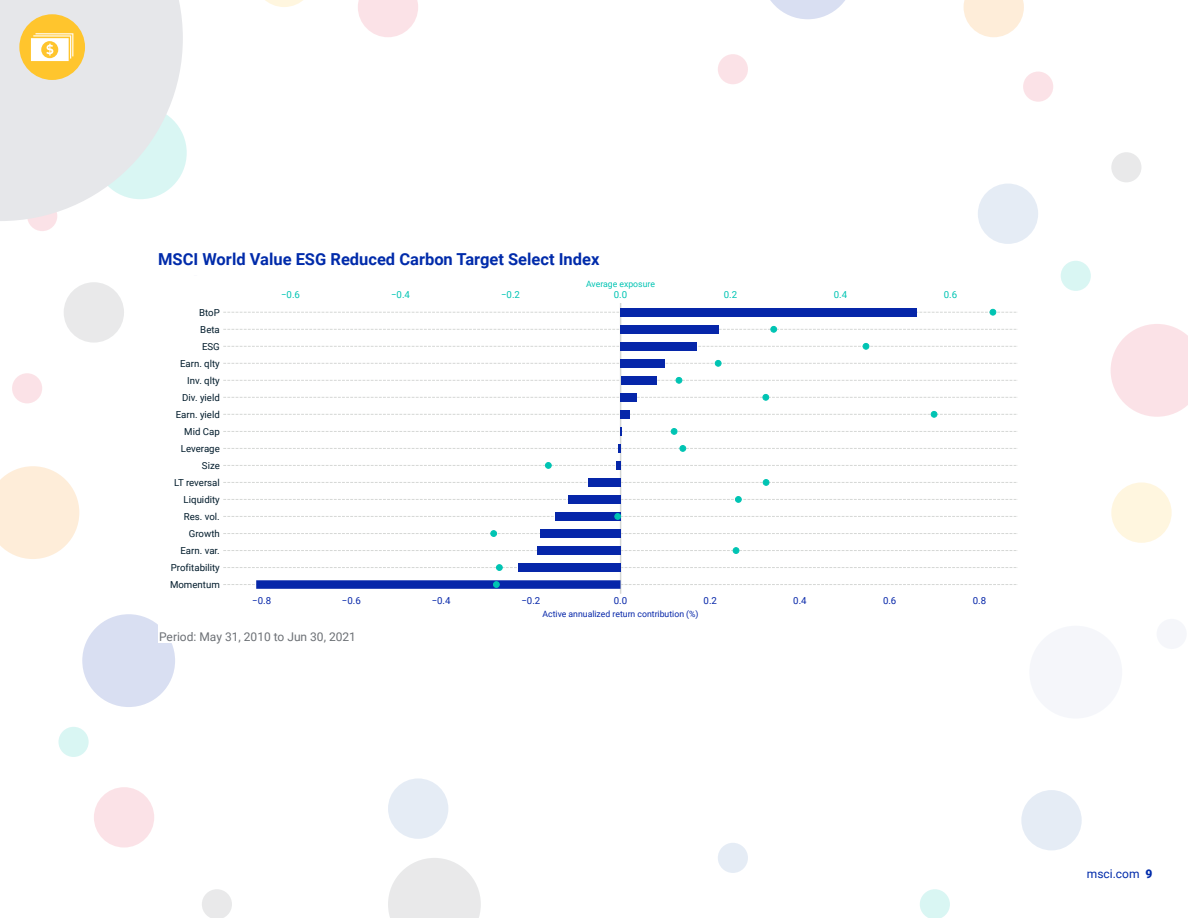
<style>
.page{position:relative;width:1188px;height:918px;background:#fff}
.page>*{position:absolute;margin:0;border:0;box-sizing:border-box;transform-origin:0 0}
.t1{font:700 16.5px "Roboto";color:#002baa}
.t2{font:12px "Roboto";color:#6c7075}
.t3{font:12px "Roboto";color:#002baa}
.t4{font:9.6px "Roboto";color:#011b2b}
.t5{font:9.6px "Roboto";color:#0626a9}
.t6{font:9.6px "Roboto";color:#00c4b3}
.t7{font:8.7px "Roboto";color:#0626a9}
.t8{font:8.7px "Roboto";color:#00c4b3}
.s1{font-weight:900}
</style>
<div class="page">
<div style="left:82px;top:614px;width:93px;height:93px;background:#d9dff2;border-radius:50%"></div>
<svg style="left:0;top:466px;width:79px;height:93px"></svg>
<svg style="left:770px;top:0;width:75px;height:19px"></svg>
<svg style="left:1111px;top:324px;width:77px;height:93px"></svg>
<div style="left:1029px;top:626px;width:93px;height:93px;background:#f5f6fa;border-radius:50%"></div>
<svg style="left:388px;top:858px;width:93px;height:60px"></svg>
<div style="left:388px;top:778px;width:60px;height:61px;background:#e5ecf5;border-radius:50%"></div>
<div style="left:94px;top:787px;width:60px;height:61px;background:#fbe2e7;border-radius:50%"></div>
<div style="left:12px;top:373px;width:30px;height:30px;background:#fbe2e7;border-radius:50%"></div>
<div style="left:58px;top:727px;width:31px;height:30px;background:#d9f6f3;border-radius:50%"></div>
<svg style="left:202px;top:889px;width:30px;height:29px"></svg>
<svg style="left:920px;top:889px;width:30px;height:29px"></svg>
<div style="left:1157px;top:619px;width:30px;height:30px;background:#f5f6fa;border-radius:50%"></div>
<div style="left:1061px;top:261px;width:30px;height:30px;background:#d9f6f3;border-radius:50%"></div>
<div style="left:1111px;top:152px;width:30px;height:30px;background:#e9e9ea;border-radius:50%"></div>
<div style="left:1023px;top:72px;width:30px;height:30px;background:#fbe2e7;border-radius:50%"></div>
<div style="left:718px;top:54px;width:30px;height:30px;background:#fbe2e7;border-radius:50%"></div>
<div style="left:718px;top:843px;width:30px;height:30px;background:#e5ecf5;border-radius:50%"></div>
<div style="left:27px;top:201px;width:30px;height:30px;background:#fbe2e7;border-radius:50%"></div>
<div style="left:1021px;top:790px;width:61px;height:60px;background:#e5ecf5;border-radius:50%"></div>
<div style="left:1111px;top:482px;width:61px;height:61px;background:#fff6df;border-radius:50%"></div>
<div style="left:978px;top:184px;width:60px;height:60px;background:#e5ecf5;border-radius:50%"></div>
<svg style="left:964px;top:0;width:60px;height:37px"></svg>
<svg style="left:265px;top:0;width:38px;height:7px"></svg>
<svg style="left:358px;top:0;width:60px;height:37px"></svg>
<div style="left:64px;top:282px;width:60px;height:61px;background:#e9e9ea;border-radius:50%"></div>
<div style="left:158px;top:276px;width:872px;height:367px;background:#fff"></div>
<hr style="left:620px;top:304px;width:1px;height:289px;background:#d5d7d5">
<div style="left:518px;top:563px;width:103px;height:9px;background:#0626a9"></div>
<div style="left:537px;top:546px;width:84px;height:9px;background:#0626a9"></div>
<div style="left:540px;top:529px;width:81px;height:9px;background:#0626a9"></div>
<div style="left:556px;top:512px;width:65px;height:9px;background:#0626a9"></div>
<div style="left:568px;top:495px;width:53px;height:9px;background:#0626a9"></div>
<div style="left:588px;top:478px;width:33px;height:9px;background:#0626a9"></div>
<div style="left:616px;top:461px;width:5px;height:9px;background:#0626a9"></div>
<div style="left:621px;top:410px;width:9px;height:9px;background:#0626a9"></div>
<div style="left:621px;top:393px;width:16px;height:9px;background:#0626a9"></div>
<div style="left:621px;top:376px;width:36px;height:9px;background:#0626a9"></div>
<div style="left:621px;top:359px;width:44px;height:9px;background:#0626a9"></div>
<div style="left:621px;top:342px;width:76px;height:9px;background:#0626a9"></div>
<div style="left:621px;top:325px;width:98px;height:9px;background:#0626a9"></div>
<svg style="left:223px;top:580px;width:794px;height:9px"></svg>
<svg style="left:223px;top:564px;width:794px;height:7px"></svg>
<svg style="left:223px;top:547px;width:794px;height:7px"></svg>
<svg style="left:223px;top:530px;width:794px;height:7px"></svg>
<svg style="left:223px;top:513px;width:794px;height:7px"></svg>
<svg style="left:223px;top:496px;width:794px;height:7px"></svg>
<svg style="left:223px;top:479px;width:794px;height:7px"></svg>
<svg style="left:223px;top:462px;width:794px;height:7px"></svg>
<svg style="left:223px;top:444px;width:794px;height:9px"></svg>
<svg style="left:223px;top:427px;width:794px;height:9px"></svg>
<svg style="left:223px;top:410px;width:794px;height:8px"></svg>
<svg style="left:223px;top:393px;width:794px;height:8px"></svg>
<svg style="left:223px;top:377px;width:794px;height:7px"></svg>
<svg style="left:223px;top:359px;width:794px;height:8px"></svg>
<svg style="left:223px;top:342px;width:794px;height:8px"></svg>
<svg style="left:223px;top:325px;width:794px;height:8px"></svg>
<svg style="left:223px;top:308px;width:794px;height:8px"></svg>
<svg style="left:0;top:0;width:183px;height:221px"></svg>
<p class="t1" style="left:158px;top:248px;width:443px">MSCI World Value ESG Reduced Carbon Target Select Index</p>
<p class="t8" style="left:586px;top:278px;width:70px">Average exposure</p>
<p class="t4" style="left:199px;top:306px;width:22px">BtoP</p>
<p class="t4" style="left:200px;top:323px;width:21px">Beta</p>
<p class="t4" style="left:202px;top:340px;width:19px">ESG</p>
<p class="t4" style="left:180px;top:357px;width:41px">Earn. qlty</p>
<p class="t4" style="left:187px;top:374px;width:34px">Inv. qlty</p>
<p class="t4" style="left:182px;top:391px;width:39px">Div. yield</p>
<p class="t4" style="left:176px;top:408px;width:46px">Earn. yield</p>
<p class="t4" style="left:184px;top:425px;width:37px">Mid Cap</p>
<p class="t4" style="left:181px;top:442px;width:40px">Leverage</p>
<p class="t4" style="left:202px;top:459px;width:19px">Size</p>
<p class="t4" style="left:174px;top:476px;width:47px">LT reversal</p>
<p class="t4" style="left:184px;top:493px;width:38px">Liquidity</p>
<p class="t4" style="left:184px;top:510px;width:37px">Res. vol.</p>
<p class="t4" style="left:189px;top:527px;width:32px">Growth</p>
<p class="t4" style="left:180px;top:544px;width:41px">Earn. var.</p>
<p class="t4" style="left:171px;top:561px;width:51px">Profitability</p>
<p class="t4" style="left:170px;top:578px;width:51px">Momentum</p>
<p class="t6" style="left:281px;top:288px;width:20px">−0.6</p>
<p class="t6" style="left:391px;top:288px;width:20px">−0.4</p>
<p class="t6" style="left:501px;top:288px;width:20px">−0.2</p>
<p class="t6" style="left:614px;top:288px;width:15px">0.0</p>
<p class="t6" style="left:724px;top:288px;width:15px">0.2</p>
<p class="t6" style="left:834px;top:288px;width:15px">0.4</p>
<p class="t6" style="left:944px;top:288px;width:15px">0.6</p>
<p class="t5" style="left:252px;top:594px;width:20px">−0.8</p>
<p class="t5" style="left:342px;top:594px;width:20px">−0.6</p>
<p class="t5" style="left:432px;top:594px;width:20px">−0.4</p>
<p class="t5" style="left:521px;top:594px;width:20px">−0.2</p>
<p class="t5" style="left:614px;top:594px;width:15px">0.0</p>
<p class="t5" style="left:704px;top:594px;width:15px">0.2</p>
<p class="t5" style="left:793px;top:594px;width:15px">0.4</p>
<p class="t5" style="left:883px;top:594px;width:15px">0.6</p>
<p class="t5" style="left:973px;top:594px;width:15px">0.8</p>
<p class="t7" style="left:543px;top:607px;width:158px">Active annualized return contribution (%)</p>
<p class="t2" style="left:159px;top:629px;width:198px">Period: May 31, 2010 to Jun 30, 2021</p>
<p class="t3" style="left:1087px;top:865px;width:67px">msci.com <span class="s1">9</span></p>
</div>
